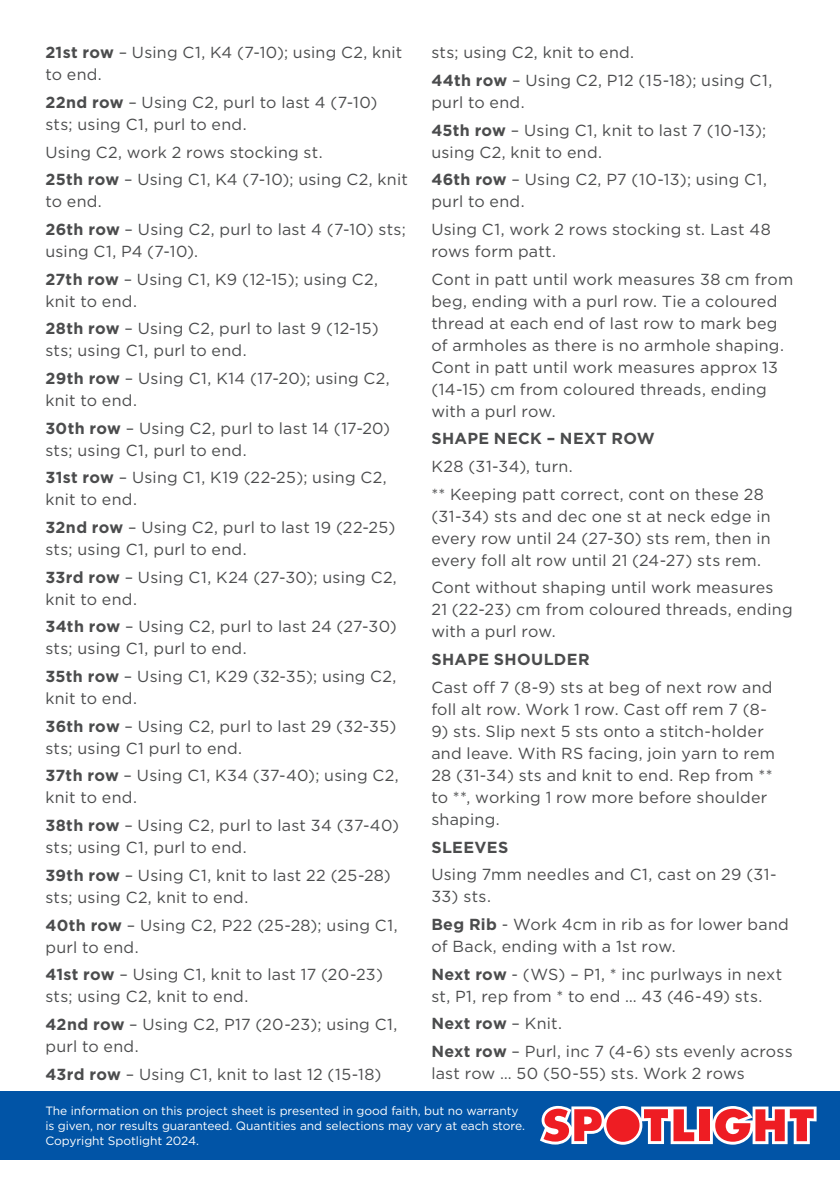
<style>
.page{position:relative;width:840px;height:1191px;background:#fff}
.page>*{position:absolute;margin:0;border:0;box-sizing:border-box;transform-origin:0 0}
.COPY{font:16px/22px "Gotham";letter-spacing:.015em;color:#4b4c4d}
.COPY-2{font:700 16px "Gotham";letter-spacing:.025em;color:#4b4c4d}
.t1{font:12px/15px "Gotham";letter-spacing:-.005em;color:#fff}
.s1{font-weight:700}
.s2{font-weight:400}
</style>
<div class="page">
<div style="left:0;top:1090px;width:839px;height:69px;background:#0154a6"></div>
<svg style="left:540px;top:1106px;width:276px;height:38px;background:#c77183"></svg>
<p class="COPY" style="left:45px;top:41px;width:358px"><span class="s1">21st row</span> – Using C1, K4 (7-10); using C2, knit to end.</p>
<p class="COPY" style="left:45px;top:91px;width:333px"><span class="s1">22nd row</span> – Using C2, purl to last 4 (7-10) sts; using C1, purl to end.</p>
<p class="COPY" style="left:45px;top:140px;width:278px">Using C2, work 2 rows stocking st.</p>
<p class="COPY" style="left:45px;top:168px;width:364px"><span class="s1">25th row</span> – Using C1, K4 (7-10); using C2, knit to end.</p>
<p class="COPY" style="left:45px;top:218px;width:361px"><span class="s1">26th row</span> – Using C2, purl to last 4 (7-10) sts; using C1, P4 (7-10).</p>
<p class="COPY" style="left:45px;top:268px;width:334px"><span class="s1">27th row</span> – Using C1, K9 (12-15); using C2, knit to end.</p>
<p class="COPY" style="left:45px;top:317px;width:334px"><span class="s1">28th row</span> – Using C2, purl to last 9 (12-15) sts; using C1, purl to end.</p>
<p class="COPY" style="left:45px;top:367px;width:345px"><span class="s1">29th row</span> – Using C1, K14 (17-20); using C2, knit to end.</p>
<p class="COPY" style="left:45px;top:417px;width:346px"><span class="s1">30th row</span> – Using C2, purl to last 14 (17-20) sts; using C1, purl to end.</p>
<p class="COPY" style="left:45px;top:466px;width:342px"><span class="s1">31st row</span> – Using C1, K19 (22-25); using C2, knit to end.</p>
<p class="COPY" style="left:45px;top:516px;width:351px"><span class="s1">32nd row</span> – Using C2, purl to last 19 (22-25) sts; using C1, purl to end.</p>
<p class="COPY" style="left:45px;top:566px;width:353px"><span class="s1">33rd row</span> – Using C1, K24 (27-30); using C2, knit to end.</p>
<p class="COPY" style="left:45px;top:615px;width:352px"><span class="s1">34th row</span> – Using C2, purl to last 24 (27-30) sts; using C1, purl to end.</p>
<p class="COPY" style="left:45px;top:665px;width:352px"><span class="s1">35th row</span> – Using C1, K29 (32-35); using C2, knit to end.</p>
<p class="COPY" style="left:45px;top:715px;width:352px"><span class="s1">36th row</span> – Using C2, purl to last 29 (32-35) sts; using C1 purl to end.</p>
<p class="COPY" style="left:45px;top:764px;width:354px"><span class="s1">37th row</span> – Using C1, K34 (37-40); using C2, knit to end.</p>
<p class="COPY" style="left:45px;top:814px;width:355px"><span class="s1">38th row</span> – Using C2, purl to last 34 (37-40) sts; using C1, purl to end.</p>
<p class="COPY" style="left:45px;top:864px;width:347px"><span class="s1">39th row</span> – Using C1, knit to last 22 (25-28) sts; using C2, knit to end.</p>
<p class="COPY" style="left:45px;top:913px;width:353px"><span class="s1">40th row</span> – Using C2, P22 (25-28); using C1, purl to end.</p>
<p class="COPY" style="left:45px;top:963px;width:339px"><span class="s1">41st row</span> – Using C1, knit to last 17 (20-23) sts; using C2, knit to end.</p>
<p class="COPY" style="left:45px;top:1013px;width:353px"><span class="s1">42nd row</span> – Using C2, P17 (20-23); using C1, purl to end.</p>
<p class="COPY" style="left:45px;top:1062px;width:337px"><span class="s1">43rd row</span> – Using C1, knit to last 12 (15-18)</p>
<p class="COPY" style="left:431px;top:41px;width:204px">sts; using C2, knit to end.</p>
<p class="COPY" style="left:431px;top:69px;width:342px"><span class="s1">44th row</span> – Using C2, P12 (15-18); using C1, purl to end.</p>
<p class="COPY" style="left:431px;top:118px;width:336px"><span class="s1">45th row</span> – Using C1, knit to last 7 (10-13); using C2, knit to end.</p>
<p class="COPY" style="left:431px;top:168px;width:337px"><span class="s1">46th row</span> – Using C2, P7 (10-13); using C1, purl to end.</p>
<p class="COPY" style="left:431px;top:218px;width:341px">Using C1, work 2 rows stocking st. Last 48 rows form patt.</p>
<p class="COPY" style="left:431px;top:268px;width:363px">Cont in patt until work measures 38 cm from beg, ending with a purl row. Tie a coloured thread at each end of last row to mark beg of armholes as there is no armhole shaping.<br>Cont in patt until work measures approx 13 (14-15) cm from coloured threads, ending with a purl row.</p>
<p class="COPY-2" style="left:431px;top:428px;width:225px">SHAPE NECK – NEXT ROW</p>
<p class="COPY" style="left:431px;top:455px;width:143px">K28 (31-34), turn.</p>
<p class="COPY" style="left:431px;top:483px;width:340px">** Keeping patt correct, cont on these 28 (31-34) sts and dec one st at neck edge in every row until 24 (27-30) sts rem, then in every foll alt row until 21 (24-27) sts rem.</p>
<p class="COPY" style="left:431px;top:576px;width:362px">Cont without shaping until work measures<br>21 (22-23) cm from coloured threads, ending with a purl row.</p>
<p class="COPY-2" style="left:431px;top:649px;width:160px">SHAPE SHOULDER</p>
<p class="COPY" style="left:431px;top:676px;width:342px">Cast off 7 (8-9) sts at beg of next row and foll alt row. Work 1 row. Cast off rem 7 (8-</p>
<p class="COPY" style="left:431px;top:720px;width:345px">9) sts. Slip next 5 sts onto a stitch-holder and leave. With RS facing, join yarn to rem 28 (31-34) sts and knit to end. Rep from ** to **, working 1 row more before shoulder shaping.</p>
<p class="COPY-2" style="left:431px;top:836px;width:78px">SLEEVES</p>
<p class="COPY" style="left:431px;top:863px;width:346px">Using 7mm needles and C1, cast on 29 (31-</p>
<p class="COPY" style="left:431px;top:885px;width:61px">33) sts.</p>
<p class="COPY" style="left:431px;top:913px;width:359px"><span class="s1">Beg Rib</span> - Work 4cm in rib as for lower band of Back, ending with a 1st row.</p>
<p class="COPY" style="left:431px;top:962px;width:352px"><span class="s1">Next row</span> - (WS) – P1, * inc purlways in next st, P1, rep from * to end … 43 (46-49) sts.</p>
<p class="COPY-2" style="left:431px;top:1013px;width:132px">Next row <span class="s2">– Knit.</span></p>
<p class="COPY" style="left:431px;top:1040px;width:362px"><span class="s1">Next row</span> – Purl, inc 7 (4-6) sts evenly across last row … 50 (50-55) sts. Work 2 rows</p>
<p class="t1" style="left:45px;top:1103px;width:481px">The information on this project sheet is presented in good faith, but no warranty is given, nor results guaranteed. Quantities and selections may vary at each store.<br>Copyright Spotlight 2024.</p>
</div>
